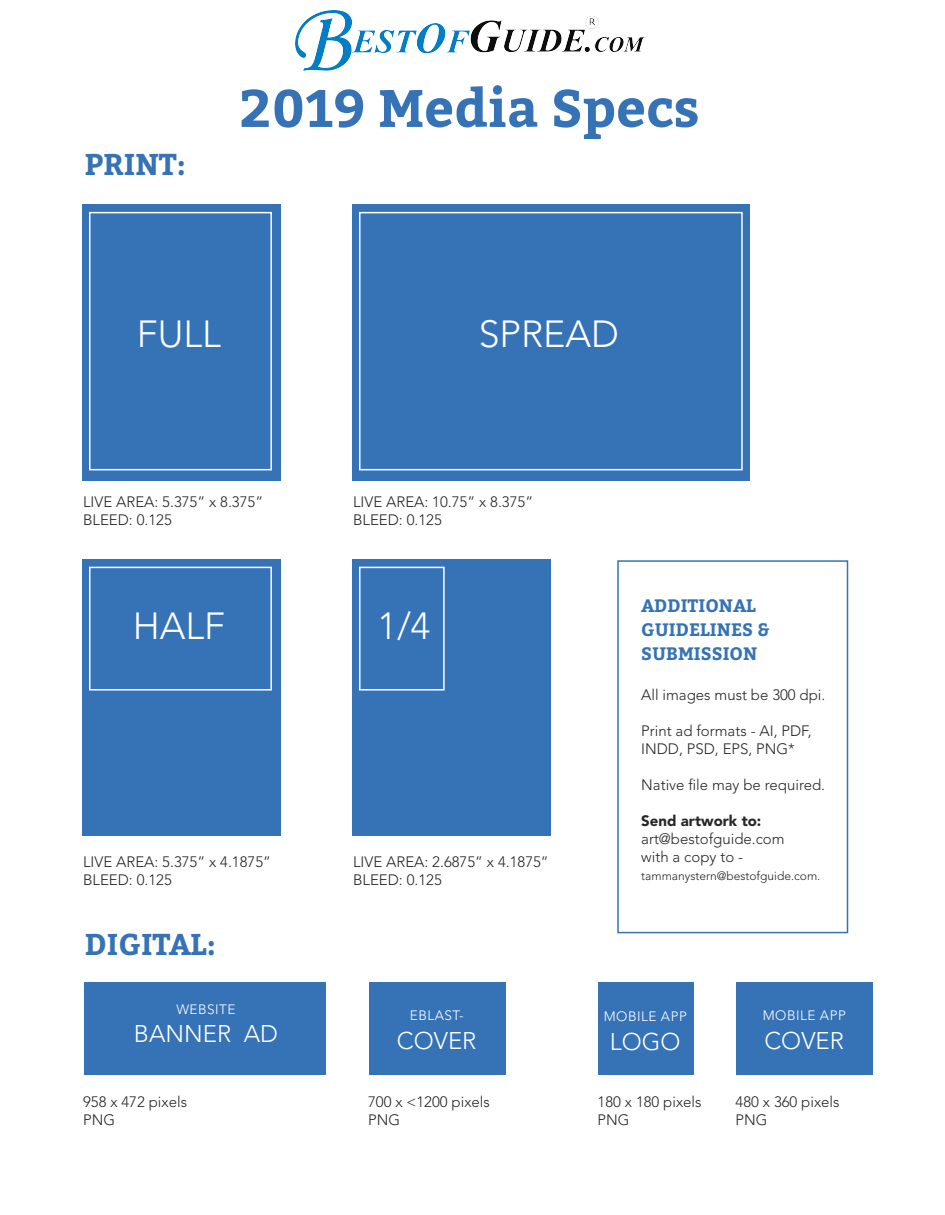
<style>
.page{position:relative;width:945px;height:1215px;background:#fff}
.page>*{position:absolute;margin:0;border:0;box-sizing:border-box;transform-origin:0 0}
.t1{font:700 52.5px "Bitter";color:#3573b6}
.t2{font:300 37.5px "Avenir LT Std";color:#fff}
.t3{font:700 30px "Bitter";color:#3573b6}
.t4{font:300 24px "Avenir LT Std";color:#fff}
.t5{font:700 18px "Bitter";color:#3573b6}
.t6{font:300 15px "Avenir LT Std";color:#282626}
.t7{font:900 15px "Avenir LT Std";color:#282626}
.t8{font:300 13.5px "Avenir LT Std";letter-spacing:.04em;color:#fff}
.t9{font:300 12px "Avenir LT Std";color:#282626}
</style>
<div class="page">
<div style="left:82px;top:204px;width:198px;height:276px;background:#3573b6"></div>
<div style="left:89px;top:212px;width:183px;height:258px;border:2px solid #fff"></div>
<div style="left:352px;top:204px;width:198px;height:276px;background:#3573b6"></div>
<div style="left:551px;top:204px;width:199px;height:276px;background:#3573b6"></div>
<div style="left:82px;top:559px;width:198px;height:276px;background:#3573b6"></div>
<div style="left:89px;top:567px;width:183px;height:124px;border:2px solid #fff"></div>
<div style="left:352px;top:559px;width:198px;height:276px;background:#3573b6"></div>
<div style="left:359px;top:567px;width:86px;height:124px;border:2px solid #fff"></div>
<div style="left:359px;top:212px;width:384px;height:258px;border:2px solid #fff"></div>
<div style="left:84px;top:982px;width:242px;height:92px;background:#3573b6"></div>
<div style="left:598px;top:982px;width:96px;height:92px;background:#3573b6"></div>
<div style="left:736px;top:982px;width:137px;height:92px;background:#3573b6"></div>
<div style="left:369px;top:982px;width:136px;height:92px;background:#3573b6"></div>
<div style="left:617px;top:560px;width:231px;height:373px;border:2px solid #3573b6"></div>
<img style="left:296px;top:11px;width:349px;height:60px">
<p class="t3" style="left:85px;top:141px;width:102px">PRINT:</p>
<p class="t1" style="left:240px;top:68px;width:461px">2019 Media Specs</p>
<p class="t2" style="left:137px;top:312px;width:85px">FULL</p>
<p class="t2" style="left:479px;top:312px;width:142px">SPREAD</p>
<p class="t6" style="left:83px;top:493px;width:182px">LIVE AREA: 5.375” x 8.375”</p>
<p class="t6" style="left:83px;top:511px;width:90px">BLEED: 0.125</p>
<p class="t6" style="left:353px;top:493px;width:182px">LIVE AREA: 10.75” x 8.375”</p>
<p class="t6" style="left:353px;top:511px;width:90px">BLEED: 0.125</p>
<p class="t2" style="left:133px;top:604px;width:94px">HALF</p>
<p class="t2" style="left:378px;top:604px;width:54px">1/4</p>
<p class="t6" style="left:83px;top:853px;width:189px">LIVE AREA: 5.375” x 4.1875”</p>
<p class="t6" style="left:83px;top:871px;width:90px">BLEED: 0.125</p>
<p class="t3" style="left:85px;top:921px;width:132px">DIGITAL:</p>
<p class="t8" style="left:176px;top:1001px;width:61px">WEBSITE</p>
<p class="t4" style="left:134px;top:1020px;width:146px">BANNER AD</p>
<p class="t6" style="left:83px;top:1093px;width:106px">958 x 472 pixels</p>
<p class="t6" style="left:83px;top:1111px;width:33px">PNG</p>
<p class="t6" style="left:353px;top:853px;width:197px">LIVE AREA: 2.6875” x 4.1875”</p>
<p class="t6" style="left:353px;top:871px;width:90px">BLEED: 0.125</p>
<p class="t8" style="left:410px;top:1007px;width:55px">EBLAST-</p>
<p class="t4" style="left:397px;top:1026px;width:81px">COVER</p>
<p class="t6" style="left:368px;top:1093px;width:123px">700 x &lt;1200 pixels</p>
<p class="t6" style="left:368px;top:1111px;width:33px">PNG</p>
<p class="t5" style="left:641px;top:591px;width:116px">ADDITIONAL</p>
<p class="t5" style="left:641px;top:615px;width:130px">GUIDELINES &amp;</p>
<p class="t5" style="left:641px;top:639px;width:118px">SUBMISSION</p>
<p class="t6" style="left:641px;top:686px;width:186px">All images must be 300 dpi.</p>
<p class="t6" style="left:641px;top:722px;width:172px">Print ad formats - AI, PDF,</p>
<p class="t6" style="left:641px;top:740px;width:155px">INDD, PSD, EPS, PNG*</p>
<p class="t6" style="left:641px;top:776px;width:185px">Native file may be required.</p>
<p class="t7" style="left:641px;top:812px;width:122px">Send artwork to:</p>
<p class="t6" style="left:641px;top:830px;width:145px">art@bestofguide.com</p>
<p class="t6" style="left:641px;top:848px;width:104px">with a copy to -</p>
<p class="t9" style="left:641px;top:869px;width:181px">tammanystern@bestofguide.com.</p>
<p class="t8" style="left:604px;top:1009px;width:85px">MOBILE APP</p>
<p class="t4" style="left:610px;top:1028px;width:72px">LOGO</p>
<p class="t6" style="left:598px;top:1093px;width:106px">180 x 180 pixels</p>
<p class="t6" style="left:598px;top:1111px;width:33px">PNG</p>
<p class="t8" style="left:763px;top:1007px;width:85px">MOBILE APP</p>
<p class="t4" style="left:764px;top:1026px;width:81px">COVER</p>
<p class="t6" style="left:736px;top:1093px;width:106px">480 x 360 pixels</p>
<p class="t6" style="left:736px;top:1111px;width:33px">PNG</p>
</div>
